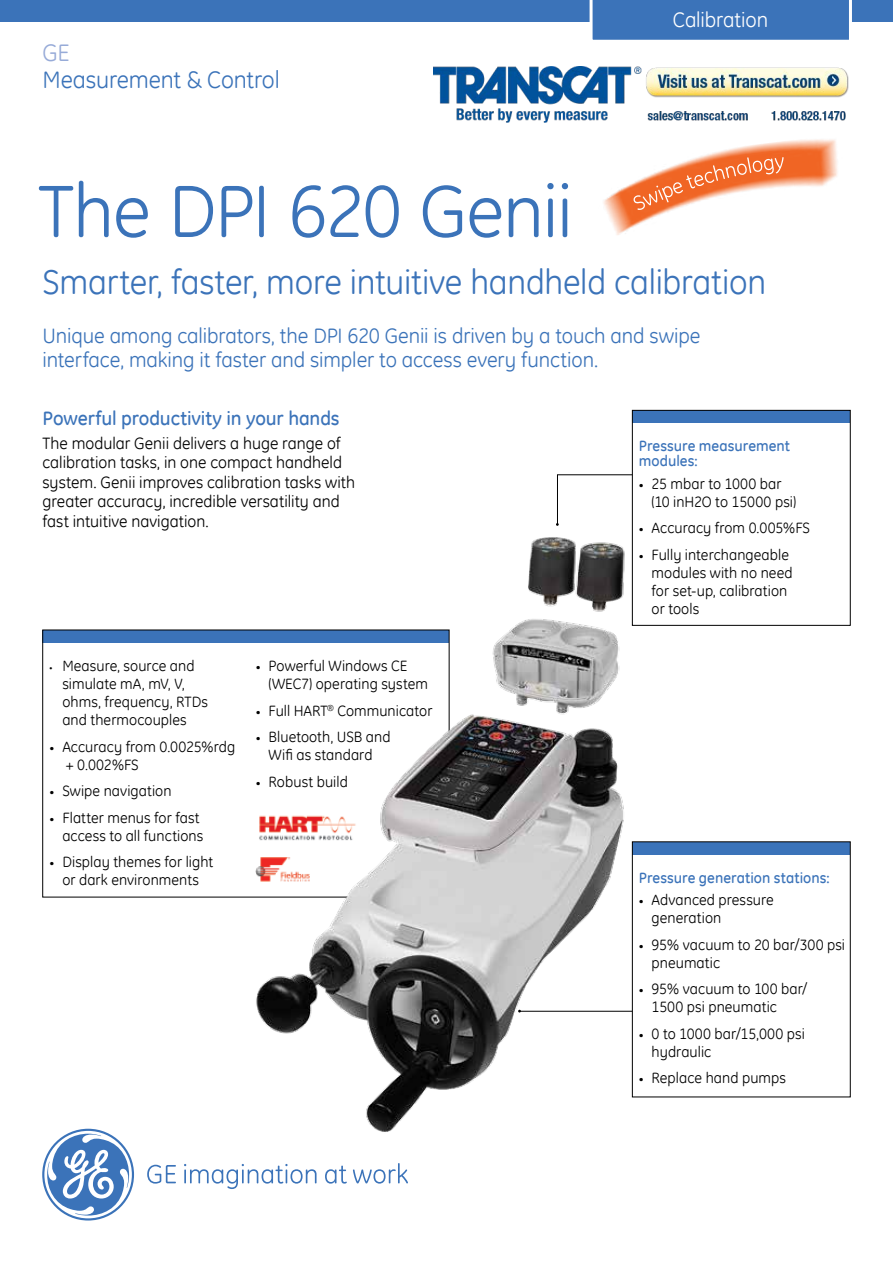
<style>
.page{position:relative;width:893px;height:1263px;background:#fff}
.page>*{position:absolute;margin:0;border:0;box-sizing:border-box;transform-origin:0 0}
.t1{font:75px "GE Inspira";letter-spacing:-.02em;color:#3b73b9}
.t2{font:34.5px "GE Inspira";letter-spacing:-.01em;color:#3b73b9}
.t3{font:24px "GE Inspira";letter-spacing:-.005em;color:#3b73b9}
.t4{font:24px "GE Inspira";color:#97abd8}
.t5{font:21px/24px "GE Inspira";letter-spacing:-.005em;color:#3b73b9}
.t6{font:21px "GE Inspira";letter-spacing:-.005em;color:#fff}
.t7{font:19.5px "GE Inspira Pitch";letter-spacing:-.005em;color:#3b73b9}
.t8{font:16.5px/19.5px "GE Inspira";color:#000}
.t9{font:15px/18px "GE Inspira";letter-spacing:.005em;color:#000}
.t10{font:15px/15px "GE Inspira Pitch";color:#3b73b9}
.s1{font-family:"Myriad Pro";font-size:10.5px}
.s2{font-size:10.5px}
</style>
<div class="page">
<div style="left:632px;top:410px;width:218px;height:13px;background:#3b73b9"></div>
<div style="left:632px;top:842px;width:218px;height:13px;background:#3b73b9"></div>
<svg style="left:147px;top:1165px;width:29px;height:18px"></svg>
<svg style="left:184px;top:1164px;width:133px;height:25px"></svg>
<svg style="left:325px;top:1165px;width:22px;height:18px"></svg>
<svg style="left:353px;top:1163px;width:55px;height:20px"></svg>
<svg style="left:42px;top:1129px;width:92px;height:91px"></svg>
<div style="left:0;top:0;width:893px;height:21px;background:#3b73b9"></div>
<svg style="left:590px;top:0;width:262px;height:40px"></svg>
<img style="left:603px;top:139px;width:235px;height:96px">
<svg style="left:633px;top:157px;width:151px;height:53px"></svg>
<div style="left:632px;top:410px;width:218px;height:215px;border:1px solid #000"></div>
<hr style="left:520px;top:1011px;width:112px;height:1px;background:#000">
<svg style="left:557px;top:474px;width:76px;height:52px"></svg>
<div style="left:43px;top:630px;width:406px;height:13px;background:#3b73b9"></div>
<img style="left:232px;top:510px;width:397px;height:622px">
<img style="left:256px;top:857px;width:54px;height:25px">
<img style="left:256px;top:810px;width:108px;height:38px">
<img style="left:433px;top:67px;width:415px;height:56px">
<h3 class="t4" style="left:43px;top:37px;width:29px">GE</h3>
<h3 class="t3" style="left:43px;top:64px;width:239px">Measurement &amp; Control</h3>
<h1 class="t1" style="left:38px;top:163px;width:536px">The DPI 620 Genii</h1>
<h3 class="t6" style="left:673px;top:6px;width:97px">Calibration</h3>
<h2 class="t2" style="left:43px;top:260px;width:725px">Smarter, faster, more intuitive handheld calibration</h2>
<h3 class="t5" style="left:43px;top:323px;width:660px">Unique among calibrators, the DPI 620 Genii is driven by a touch and swipe interface, making it faster and simpler to access every function.</h3>
<h3 class="t7" style="left:43px;top:406px;width:299px">Powerful productivity in your hands</h3>
<p class="t8" style="left:43px;top:433px;width:314px">The modular Genii delivers a huge range of calibration tasks, in one compact handheld system. Genii improves calibration tasks with greater accuracy, incredible versatility and fast intuitive navigation.</p>
<p class="t9" style="left:62px;top:657px;width:147px;text-indent:-13px"><span class="s1">•</span> Measure, source and simulate mA, mV, V, ohms, frequency, RTDs and thermocouples</p>
<p class="t9" style="left:66px;top:737px;width:171px;text-indent:-16px"><span class="s2">•</span> Accuracy from 0.0025%rdg + 0.002%FS</p>
<p class="t9" style="left:50px;top:782px;width:124px"><span class="s2">•</span> Swipe navigation</p>
<p class="t9" style="left:50px;top:808px;width:155px;text-align:right"><span class="s2">•</span> Flatter menus for fast access to all functions</p>
<p class="t9" style="left:50px;top:853px;width:165px;text-align:center"><span class="s2">•</span> Display themes for light or dark environments</p>
<p class="t9" style="left:269px;top:657px;width:161px;text-indent:-13px"><span class="s2">•</span> Powerful Windows CE (WEC7) operating system</p>
<p class="t9" style="left:256px;top:701px;width:178px"><span class="s2">•</span> Full HART<sup>®</sup> Communicator</p>
<p class="t9" style="left:256px;top:728px;width:136px;text-align:center"><span class="s2">•</span> Bluetooth, USB and<br>Wifi as standard</p>
<p class="t9" style="left:256px;top:772px;width:94px"><span class="s2">•</span> Robust build</p>
<p class="t10" style="left:639px;top:438px;width:153px">Pressure measurement modules:</p>
<p class="t9" style="left:652px;top:474px;width:146px;text-indent:-13px"><span class="s2">•</span> 25 mbar to 1000 bar (10 inH2O to 15000 psi)</p>
<p class="t9" style="left:639px;top:519px;width:173px"><span class="s2">•</span> Accuracy from 0.005%FS</p>
<p class="t9" style="left:652px;top:545px;width:143px;text-indent:-13px"><span class="s2">•</span> Fully interchangeable modules with no need for set-up, calibration or tools</p>
<p class="t10" style="left:639px;top:870px;width:192px">Pressure generation stations:</p>
<p class="t9" style="left:652px;top:891px;width:124px;text-indent:-13px"><span class="s2">•</span> Advanced pressure generation</p>
<p class="t9" style="left:652px;top:935px;width:195px;text-indent:-13px"><span class="s2">•</span> 95% vacuum to 20 bar/300 psi pneumatic</p>
<p class="t9" style="left:652px;top:980px;width:157px;text-indent:-13px"><span class="s2">•</span> 95% vacuum to 100 bar/<br>1500 psi pneumatic</p>
<p class="t9" style="left:652px;top:1024px;width:155px;text-indent:-13px"><span class="s2">•</span> 0 to 1000 bar/15,000 psi hydraulic</p>
<p class="t9" style="left:639px;top:1069px;width:149px"><span class="s2">•</span> Replace hand pumps</p>
</div>
